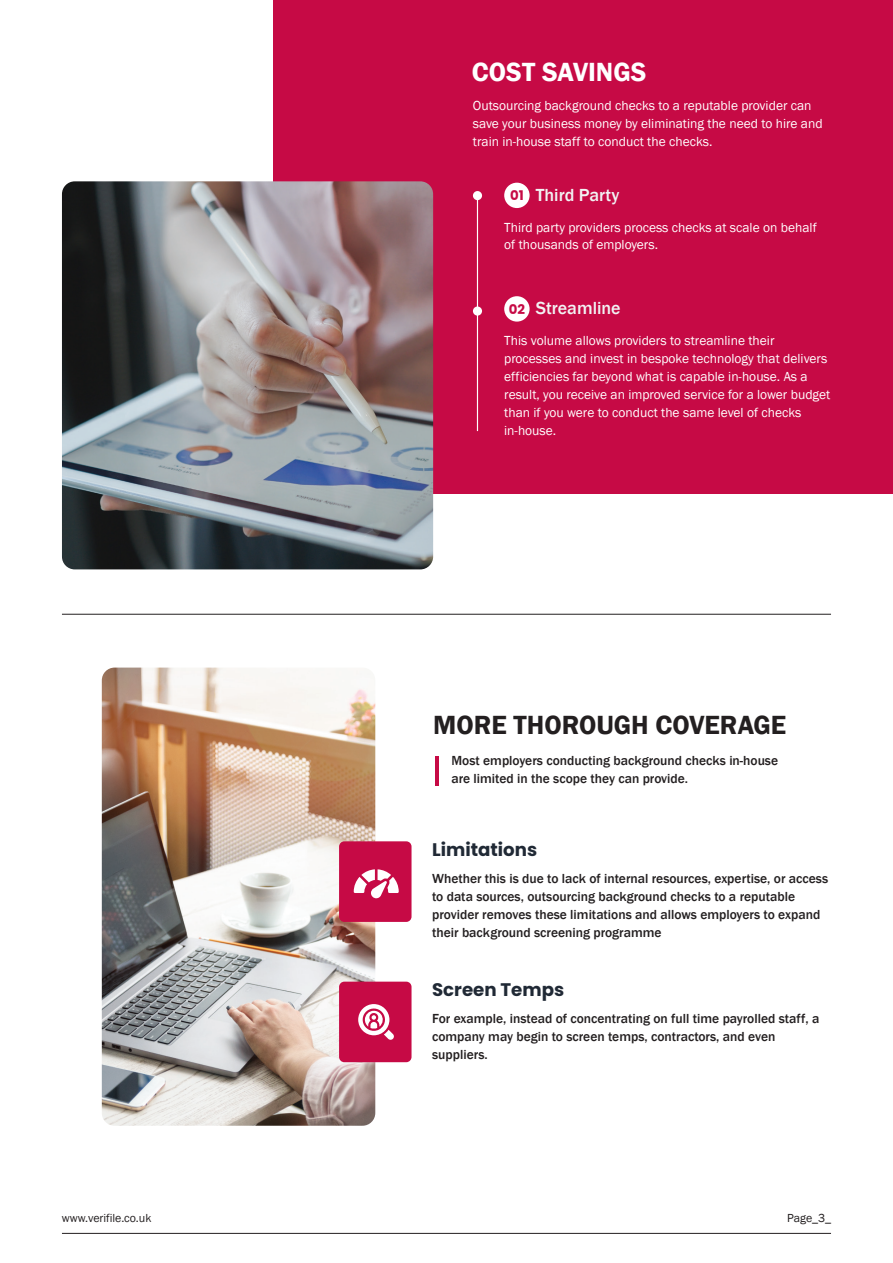
<style>
.page{position:relative;width:893px;height:1263px;background:#fff}
.page>*{position:absolute;margin:0;border:0;box-sizing:border-box;transform-origin:0 0}
.t1{font:600 27px "Franklin Gothic";color:#231f20}
.t2{font:600 27px "Franklin Gothic";color:#fff}
.t3{font:700 18.15px "Poppins";color:#202935}
.t4{font:500 18px "Franklin Gothic";color:#f2f3f4}
.t5{font:13.5px/18px "Franklin Gothic";color:#fff}
.t6{font:500 13.5px/18px "Franklin Gothic";color:#231f20}
.t7{font:12px "Franklin Gothic";letter-spacing:-.005em;color:#231f20}
.s1{font-family:"Poppins";font-weight:700;font-size:13.35px;color:#c60a45}
</style>
<div class="page">
<hr style="left:62px;top:1233px;width:769px;height:1px;background:#231f20">
<div style="left:273px;top:0;width:620px;height:493px;background:#c60a45"></div>
<img style="left:62px;top:181px;width:371px;height:388px">
<div style="left:504px;top:183px;width:26px;height:25px;background:#fff;border-radius:50%"></div>
<svg style="left:473px;top:191px;width:9px;height:240px"></svg>
<div style="left:504px;top:296px;width:26px;height:26px;background:#fff;border-radius:50%"></div>
<img style="left:102px;top:667px;width:273px;height:459px">
<div style="left:339px;top:841px;width:72px;height:81px;background:#c60a45;border-radius:5px"></div>
<div style="left:339px;top:982px;width:72px;height:80px;background:#c60a45;border-radius:5px"></div>
<hr style="left:435px;top:756px;width:4px;height:29px;background:#c60a45">
<hr style="left:62px;top:614px;width:769px;height:1px;background:#231f20">
<svg style="left:354px;top:869px;width:45px;height:29px"></svg>
<svg style="left:358px;top:1004px;width:36px;height:36px"></svg>
<h1 class="t2" style="left:472px;top:55px;width:176px">COST SAVINGS</h1>
<p class="t5" style="left:473px;top:96px;width:351px">Outsourcing background checks to a reputable provider can save your business money by eliminating the need to hire and train in-house staff to conduct the checks.</p>
<h3 class="t4" style="left:510px;top:184px;width:111px"><span class="s1">01</span> Third Party</h3>
<p class="t5" style="left:504px;top:218px;width:314px">Third party providers process checks at scale on behalf of thousands of employers.</p>
<h3 class="t4" style="left:509px;top:297px;width:113px"><span class="s1">02</span> Streamline</h3>
<p class="t5" style="left:504px;top:332px;width:328px">This volume allows providers to streamline their processes and invest in bespoke technology that delivers efficiencies far beyond what is capable in-house. As a result, you receive an improved service for a lower budget than if you were to conduct the same level of checks in-house.</p>
<h1 class="t1" style="left:433px;top:709px;width:355px">MORE THOROUGH COVERAGE</h1>
<p class="t6" style="left:451px;top:752px;width:328px">Most employers conducting background checks in-house are limited in the scope they can provide.</p>
<h2 class="t3" style="left:432px;top:839px;width:107px">Limitations</h2>
<p class="t6" style="left:432px;top:870px;width:397px">Whether this is due to lack of internal resources, expertise, or access to data sources, outsourcing background checks to a reputable provider removes these limitations and allows employers to expand their background screening programme</p>
<h2 class="t3" style="left:432px;top:979px;width:134px">Screen Temps</h2>
<p class="t6" style="left:432px;top:1010px;width:389px">For example, instead of concentrating on full time payrolled staff, a company may begin to screen temps, contractors, and even suppliers.</p>
<p class="t7" style="left:62px;top:1210px;width:91px">www.verifile.co.uk</p>
<p class="t7" style="left:787px;top:1210px;width:45px">Page_3_</p>
</div>
